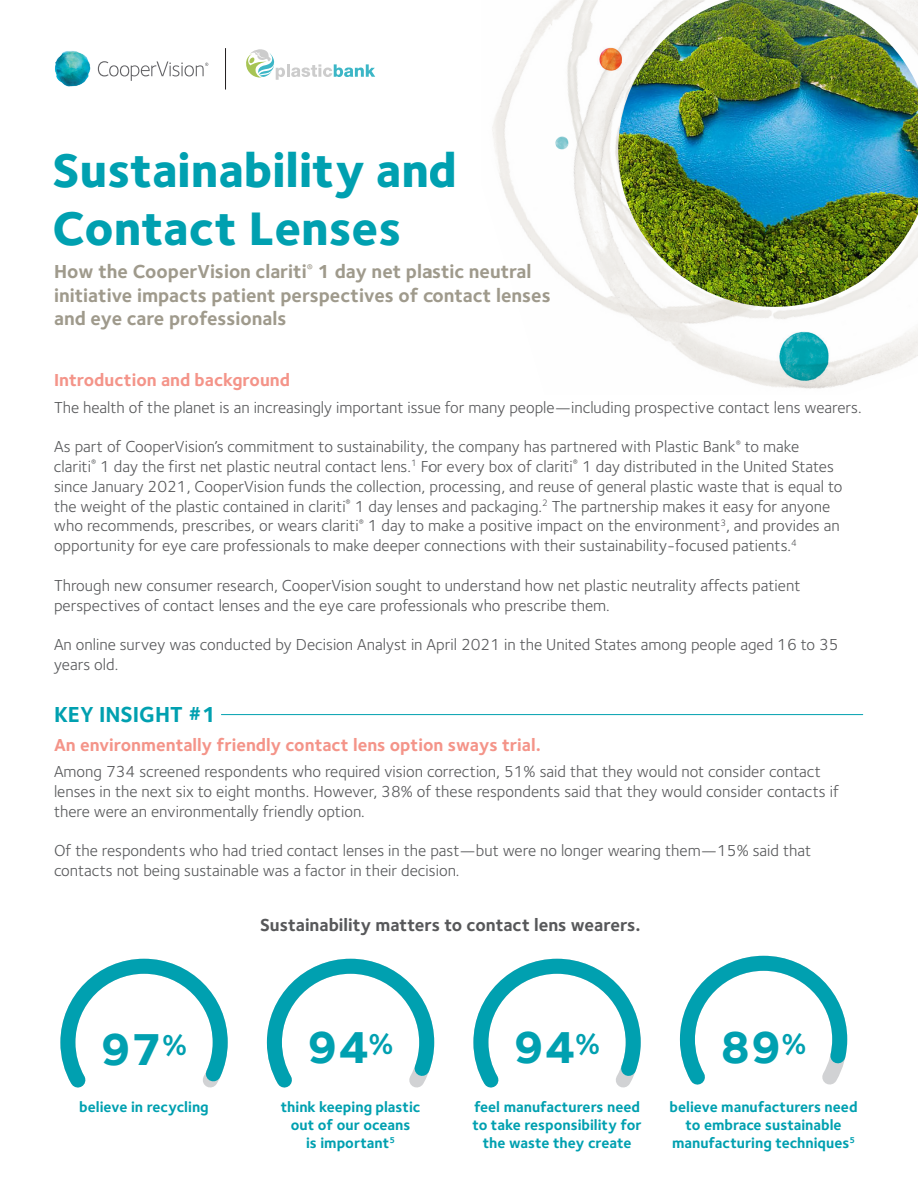
<style>
.page{position:relative;width:918px;height:1188px;background:#fff}
.page>*{position:absolute;margin:0;border:0;box-sizing:border-box;transform-origin:0 0}
.t1{font:800 48.75px/58.5px "Foundry Sterling";color:#00a0b0}
.t2{font:800 46.2px "Foundry Sterling";color:#00a0b0}
.t3{font:700 22.5px "Foundry Sterling";color:#00a0b0}
.t4{font:700 19.5px/23.4px "Foundry Sterling";color:#9f9a8c}
.t5{font:700 18px "Foundry Sterling";color:#f49489}
.t6{font:700 18px "Foundry Sterling";color:#57585a}
.t7{font:16.5px/19.8px "Foundry Sterling";color:#57585a}
.t8{font:700 15px/18px "Foundry Sterling";color:#00a0b0;text-align:center}
</style>
<div class="page">
<img style="left:492px;top:0;width:426px;height:389px">
<img style="left:618px;top:0;width:300px;height:307px">
<img style="left:55px;top:50px;width:36px;height:36px">
<svg style="left:98px;top:61px;width:110px;height:20px"></svg>
<hr style="left:225px;top:48px;width:1px;height:42px;background:#231f20">
<svg style="left:246px;top:49px;width:129px;height:31px"></svg>
<svg style="left:60px;top:958px;width:168px;height:130px"></svg>
<svg style="left:266px;top:958px;width:169px;height:130px"></svg>
<svg style="left:473px;top:958px;width:168px;height:130px"></svg>
<svg style="left:679px;top:955px;width:169px;height:130px"></svg>
<img style="left:598px;top:46px;width:26px;height:28px">
<img style="left:775px;top:325px;width:56px;height:60px">
<img style="left:554px;top:135px;width:16px;height:15px">
<hr style="left:221px;top:714px;width:642px;height:1px;background:#00a0b0">
<h1 class="t1" style="left:52px;top:143px;width:407px">Sustainability and<br>Contact Lenses</h1>
<p class="t4" style="left:54px;top:261px;width:498px">How the CooperVision clariti<sup>®</sup> 1 day net plastic neutral initiative impacts patient perspectives of contact lenses and eye care professionals</p>
<p class="t5" style="left:54px;top:369px;width:238px">Introduction and background</p>
<p class="t7" style="left:54px;top:397px;width:809px">The health of the planet is an increasingly important issue for many people—including prospective contact lens wearers.</p>
<p class="t7" style="left:54px;top:437px;width:790px">As part of CooperVision’s commitment to sustainability, the company has partnered with Plastic Bank<sup>®</sup> to make clariti<sup>®</sup> 1 day the first net plastic neutral contact lens.<sup>1</sup> For every box of clariti<sup>®</sup> 1 day distributed in the United States since January 2021, CooperVision funds the collection, processing, and reuse of general plastic waste that is equal to the weight of the plastic contained in clariti<sup>®</sup> 1 day lenses and packaging.<sup>2</sup> The partnership makes it easy for anyone who recommends, prescribes, or wears clariti<sup>®</sup> 1 day to make a positive impact on the environment<sup>3</sup>, and provides an opportunity for eye care professionals to make deeper connections with their sustainability-focused patients.<sup>4</sup></p>
<p class="t7" style="left:54px;top:576px;width:748px">Through new consumer research, CooperVision sought to understand how net plastic neutrality affects patient perspectives of contact lenses and the eye care professionals who prescribe them.</p>
<p class="t7" style="left:54px;top:635px;width:786px">An online survey was conducted by Decision Analyst in April 2021 in the United States among people aged 16 to 35 years old.</p>
<h3 class="t3" style="left:54px;top:701px;width:164px">KEY INSIGHT #1</h3>
<p class="t5" style="left:54px;top:734px;width:488px">An environmentally friendly contact lens option sways trial.</p>
<p class="t7" style="left:54px;top:762px;width:786px">Among 734 screened respondents who required vision correction, 51% said that they would not consider contact lenses in the next six to eight months. However, 38% of these respondents said that they would consider contacts if there were an environmentally friendly option.</p>
<p class="t7" style="left:54px;top:841px;width:759px">Of the respondents who had tried contact lenses in the past—but were no longer wearing them—15% said that contacts not being sustainable was a factor in their decision.</p>
<p class="t6" style="left:260px;top:914px;width:382px">Sustainability matters to contact lens wearers.</p>
<h2 class="t2" style="left:101px;top:1021px;width:88px">97<sup>%</sup></h2>
<h2 class="t2" style="left:307px;top:1019px;width:88px">94<sup>%</sup></h2>
<h2 class="t2" style="left:514px;top:1019px;width:88px">94<sup>%</sup></h2>
<h2 class="t2" style="left:720px;top:1019px;width:88px">89<sup>%</sup></h2>
<p class="t8" style="left:79px;top:1098px;width:131px">believe in recycling</p>
<p class="t8" style="left:281px;top:1098px;width:141px">think keeping plastic out of our oceans<br>is important<sup>5</sup></p>
<p class="t8" style="left:472px;top:1098px;width:171px">feel manufacturers need to take responsibility for the waste they create</p>
<p class="t8" style="left:670px;top:1098px;width:190px">believe manufacturers need to embrace sustainable manufacturing techniques<sup>5</sup></p>
</div>
